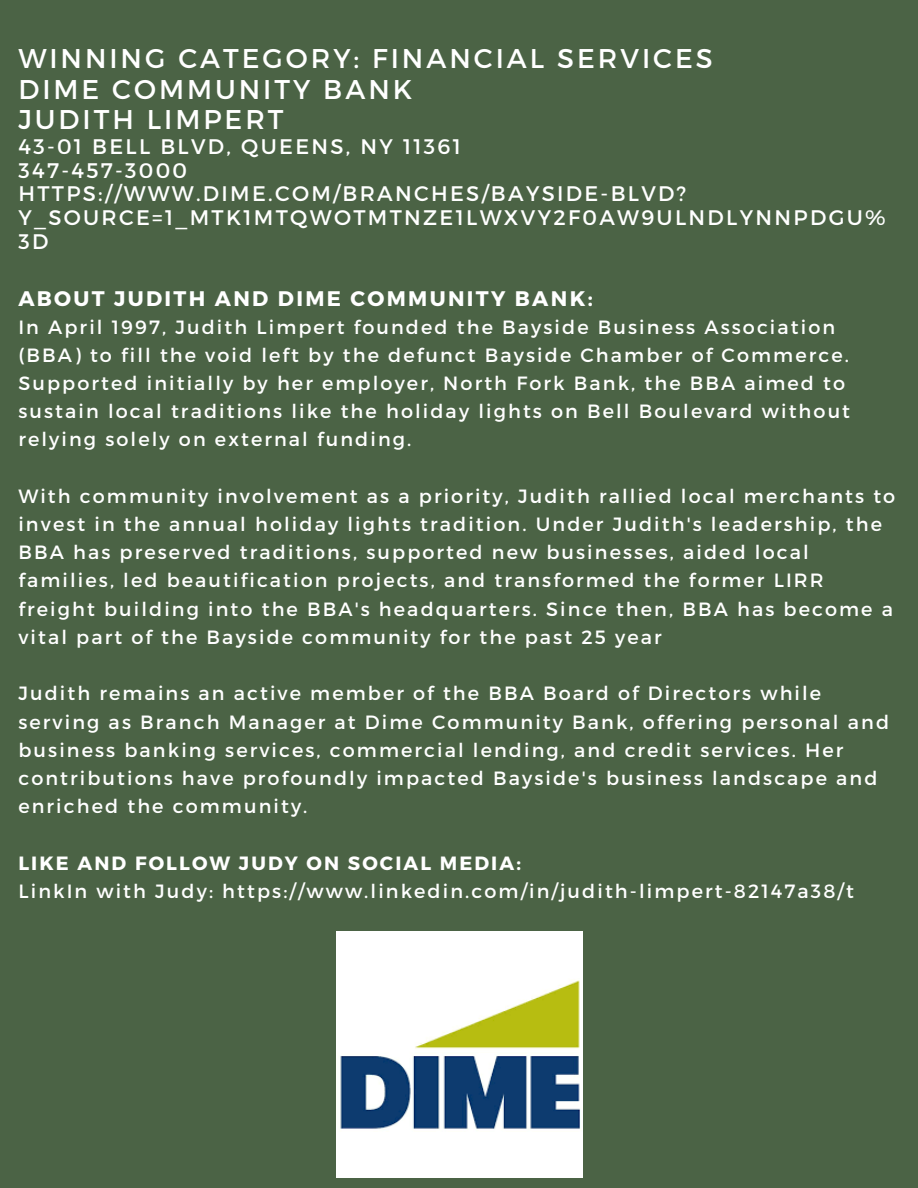
<style>
.page{position:relative;width:918px;height:1188px;background:#4b6345}
.page>*{position:absolute;margin:0;border:0;box-sizing:border-box;transform-origin:0 0}
.t1{font:27.15px/30.5px "Montserrat";letter-spacing:.11em;color:#fff}
.t2{font:21px/23.7px "Montserrat";letter-spacing:.11em;color:#fff}
.t3{font:700 21px "Montserrat";letter-spacing:.11em;color:#fff}
.t4{font:19.2px/28.2px "Montserrat";letter-spacing:.11em;color:#fff}
.t5{font:700 19.2px "Montserrat";letter-spacing:.11em;color:#fff}
</style>
<div class="page">
<img style="left:336px;top:931px;width:247px;height:247px">
<h1 class="t1" style="left:18px;top:42px;width:696px">WINNING CATEGORY: FINANCIAL SERVICES<br>DIME COMMUNITY BANK<br>JUDITH LIMPERT</h1>
<p class="t2" style="left:18px;top:134px;width:869px">43-01 BELL BLVD, QUEENS, NY 11361<br>347-457-3000<br>HTTPS://WWW.DIME.COM/BRANCHES/BAYSIDE-BLVD?<br>Y_SOURCE=1_MTK1MTQWOTMTNZE1LWXVY2F0AW9ULNDLYNNPDGU%<br>3D</p>
<p class="t3" style="left:18px;top:285px;width:576px">ABOUT JUDITH AND DIME COMMUNITY BANK:</p>
<p class="t4" style="left:18px;top:312px;width:833px">In April 1997, Judith Limpert founded the Bayside Business Association (BBA) to fill the void left by the defunct Bayside Chamber of Commerce.<br>Supported initially by her employer, North Fork Bank, the BBA aimed to sustain local traditions like the holiday lights on Bell Boulevard without relying solely on external funding.</p>
<p class="t4" style="left:18px;top:481px;width:878px">With community involvement as a priority, Judith rallied local merchants to invest in the annual holiday lights tradition. Under Judith's leadership, the BBA has preserved traditions, supported new businesses, aided local families, led beautification projects, and transformed the former LIRR freight building into the BBA's headquarters. Since then, BBA has become a vital part of the Bayside community for the past 25 year</p>
<p class="t4" style="left:18px;top:678px;width:872px">Judith remains an active member of the BBA Board of Directors while serving as Branch Manager at Dime Community Bank, offering personal and business banking services, commercial lending, and credit services. Her contributions have profoundly impacted Bayside's business landscape and enriched the community.</p>
<p class="t5" style="left:18px;top:850px;width:504px">LIKE AND FOLLOW JUDY ON SOCIAL MEDIA:</p>
<p class="t4" style="left:18px;top:876px;width:837px">LinkIn with Judy: https://www.linkedin.com/in/judith-limpert-82147a38/t</p>
</div>
